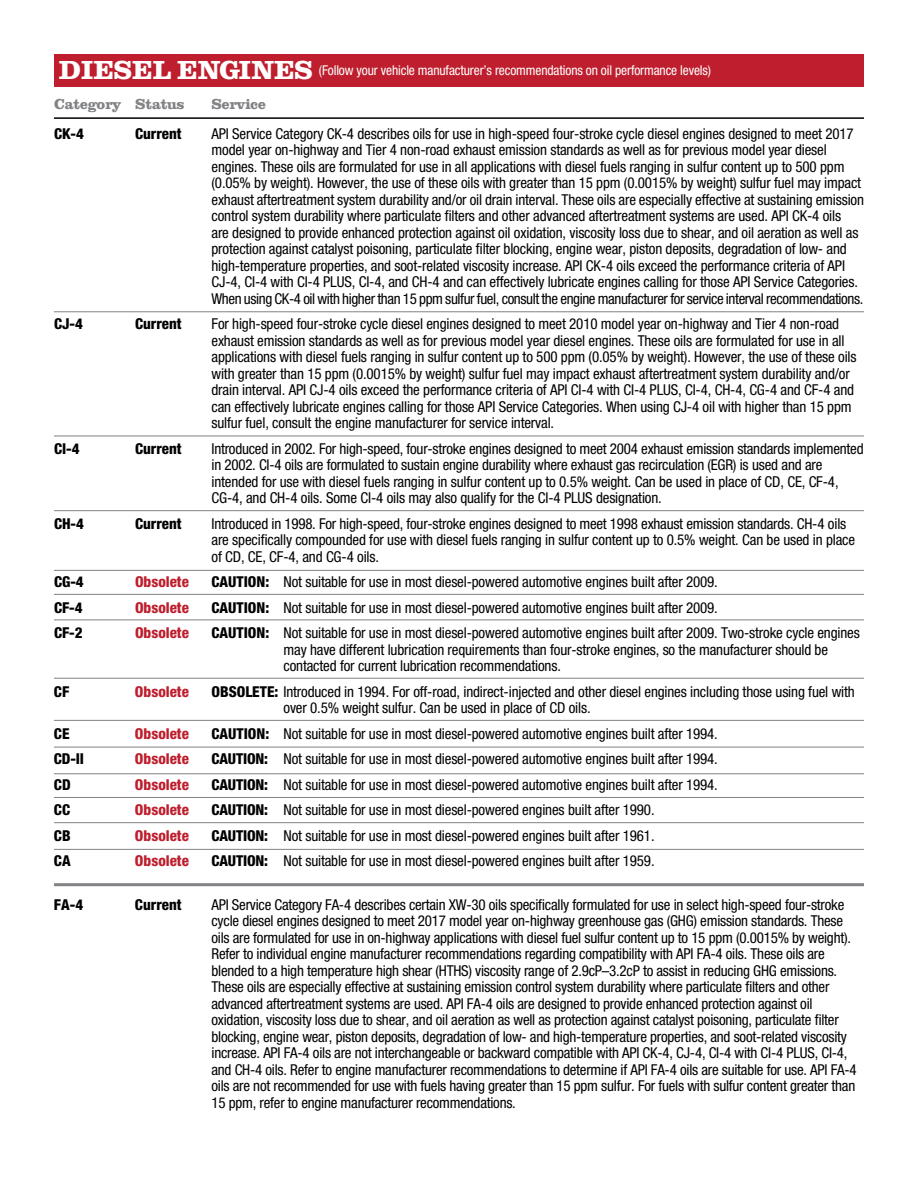
<style>
.page{position:relative;width:918px;height:1188px;background:#fff}
.page>*{position:absolute;margin:0;border:0;box-sizing:border-box;transform-origin:0 0}
.t1{font:condensed 15px/16.5px "Helvetica Neue LT Std";letter-spacing:-.01em;color:#000}
.t2{font:800 condensed 15px "Helvetica Neue LT Std";color:#000}
.t3{font:800 condensed 15px "Helvetica Neue LT Std";color:#be1e2d}
.t4{font:800 15px "Clarendon LT";letter-spacing:-.02em;color:#808285}
.t5{font:condensed 13.5px "Helvetica Neue LT Std";letter-spacing:-.01em;color:#fff}
.s1{font-family:"Clarendon LT";font-weight:800;font-stretch:normal;font-size:27px}
.s2{font-weight:800}
</style>
<div class="page">
<div style="left:54px;top:54px;width:810px;height:32px;background:#be1e2d"></div>
<hr style="left:54px;top:117px;width:810px;height:2px;background:#000">
<hr style="left:54px;top:311px;width:810px;height:1px;background:#808285">
<hr style="left:54px;top:436px;width:810px;height:1px;background:#808285">
<hr style="left:54px;top:510px;width:810px;height:1px;background:#808285">
<hr style="left:54px;top:570px;width:810px;height:1px;background:#808285">
<hr style="left:54px;top:594px;width:810px;height:1px;background:#808285">
<hr style="left:54px;top:620px;width:810px;height:1px;background:#808285">
<hr style="left:54px;top:720px;width:810px;height:1px;background:#808285">
<hr style="left:54px;top:747px;width:810px;height:1px;background:#808285">
<hr style="left:54px;top:773px;width:810px;height:1px;background:#808285">
<hr style="left:54px;top:797px;width:810px;height:1px;background:#808285">
<hr style="left:54px;top:822px;width:810px;height:1px;background:#808285">
<hr style="left:54px;top:849px;width:810px;height:1px;background:#808285">
<hr style="left:54px;top:883px;width:810px;height:3px;background:#808285">
<hr style="left:54px;top:678px;width:810px;height:1px;background:#808285">
<p class="t5" style="left:58px;top:63px;width:654px"><span class="s1">DIESEL ENGINES</span> (Follow your vehicle manufacturer’s recommendations on oil performance levels)</p>
<p class="t4" style="left:54px;top:95px;width:132px">Category Status</p>
<p class="t4" style="left:212px;top:95px;width:56px">Service</p>
<p class="t2" style="left:54px;top:124px;width:32px">CK-4</p>
<p class="t2" style="left:135px;top:124px;width:48px">Current</p>
<p class="t1" style="left:212px;top:125px;width:654px">API Service Category CK-4 describes oils for use in high-speed four-stroke cycle diesel engines designed to meet 2017 model year on-highway and Tier 4 non-road exhaust emission standards as well as for previous model year diesel engines. These oils are formulated for use in all applications with diesel fuels ranging in sulfur content up to 500 ppm (0.05% by weight). However, the use of these oils with greater than 15 ppm (0.0015% by weight) sulfur fuel may impact exhaust aftertreatment system durability and/or oil drain interval. These oils are especially effective at sustaining emission control system durability where particulate filters and other advanced aftertreatment systems are used. API CK-4 oils<br>are designed to provide enhanced protection against oil oxidation, viscosity loss due to shear, and oil aeration as well as protection against catalyst poisoning, particulate filter blocking, engine wear, piston deposits, degradation of low- and high-temperature properties, and soot-related viscosity increase. API CK-4 oils exceed the performance criteria of API CJ-4, CI-4 with CI-4 PLUS, CI-4, and CH-4 and can effectively lubricate engines calling for those API Service Categories.<br>When using CK-4 oil with higher than 15 ppm sulfur fuel, consult the engine manufacturer for service interval recommendations.</p>
<p class="t2" style="left:54px;top:315px;width:30px">CJ-4</p>
<p class="t2" style="left:135px;top:315px;width:48px">Current</p>
<p class="t1" style="left:212px;top:316px;width:647px">For high-speed four-stroke cycle diesel engines designed to meet 2010 model year on-highway and Tier 4 non-road exhaust emission standards as well as for previous model year diesel engines. These oils are formulated for use in all applications with diesel fuels ranging in sulfur content up to 500 ppm (0.05% by weight). However, the use of these oils with greater than 15 ppm (0.0015% by weight) sulfur fuel may impact exhaust aftertreatment system durability and/or drain interval. API CJ-4 oils exceed the performance criteria of API CI-4 with CI-4 PLUS, CI-4, CH-4, CG-4 and CF-4 and can effectively lubricate engines calling for those API Service Categories. When using CJ-4 oil with higher than 15 ppm sulfur fuel, consult the engine manufacturer for service interval.</p>
<p class="t2" style="left:54px;top:439px;width:27px">CI-4</p>
<p class="t2" style="left:135px;top:439px;width:48px">Current</p>
<p class="t1" style="left:212px;top:440px;width:654px">Introduced in 2002. For high-speed, four-stroke engines designed to meet 2004 exhaust emission standards implemented in 2002. CI-4 oils are formulated to sustain engine durability where exhaust gas recirculation (EGR) is used and are intended for use with diesel fuels ranging in sulfur content up to 0.5% weight. Can be used in place of CD, CE, CF-4, CG-4, and CH-4 oils. Some CI-4 oils may also qualify for the CI-4 PLUS designation.</p>
<p class="t2" style="left:54px;top:514px;width:32px">CH-4</p>
<p class="t2" style="left:135px;top:514px;width:48px">Current</p>
<p class="t1" style="left:212px;top:515px;width:645px">Introduced in 1998. For high-speed, four-stroke engines designed to meet 1998 exhaust emission standards. CH-4 oils are specifically compounded for use with diesel fuels ranging in sulfur content up to 0.5% weight. Can be used in place of CD, CE, CF-4, and CG-4 oils.</p>
<p class="t2" style="left:54px;top:573px;width:31px">CG-4</p>
<p class="t3" style="left:135px;top:573px;width:55px">Obsolete</p>
<p class="t1" style="left:212px;top:574px;width:508px"><span class="s2">CAUTION:</span> Not suitable for use in most diesel-powered automotive engines built after 2009.</p>
<p class="t2" style="left:54px;top:598px;width:30px">CF-4</p>
<p class="t3" style="left:135px;top:598px;width:55px">Obsolete</p>
<p class="t1" style="left:212px;top:599px;width:508px"><span class="s2">CAUTION:</span> Not suitable for use in most diesel-powered automotive engines built after 2009.</p>
<p class="t2" style="left:54px;top:624px;width:30px">CF-2</p>
<p class="t3" style="left:135px;top:624px;width:55px">Obsolete</p>
<p class="t1" style="left:284px;top:625px;width:578px;text-indent:-72px"><span class="s2">CAUTION:</span> Not suitable for use in most diesel-powered automotive engines built after 2009. Two-stroke cycle engines may have different lubrication requirements than four-stroke engines, so the manufacturer should be contacted for current lubrication recommendations.</p>
<p class="t2" style="left:54px;top:682px;width:17px">CF</p>
<p class="t3" style="left:135px;top:682px;width:55px">Obsolete</p>
<p class="t1" style="left:284px;top:683px;width:573px;text-indent:-72px"><span class="s2">OBSOLETE:</span> Introduced in 1994. For off-road, indirect-injected and other diesel engines including those using fuel with over 0.5% weight sulfur. Can be used in place of CD oils.</p>
<p class="t2" style="left:54px;top:724px;width:17px">CE</p>
<p class="t3" style="left:135px;top:724px;width:55px">Obsolete</p>
<p class="t1" style="left:212px;top:725px;width:508px"><span class="s2">CAUTION:</span> Not suitable for use in most diesel-powered automotive engines built after 1994.</p>
<p class="t2" style="left:54px;top:750px;width:31px">CD-II</p>
<p class="t3" style="left:135px;top:750px;width:55px">Obsolete</p>
<p class="t1" style="left:212px;top:751px;width:508px"><span class="s2">CAUTION:</span> Not suitable for use in most diesel-powered automotive engines built after 1994.</p>
<p class="t2" style="left:54px;top:775px;width:18px">CD</p>
<p class="t3" style="left:135px;top:775px;width:55px">Obsolete</p>
<p class="t1" style="left:212px;top:776px;width:508px"><span class="s2">CAUTION:</span> Not suitable for use in most diesel-powered automotive engines built after 1994.</p>
<p class="t2" style="left:54px;top:801px;width:18px">CC</p>
<p class="t3" style="left:135px;top:801px;width:55px">Obsolete</p>
<p class="t1" style="left:212px;top:802px;width:445px"><span class="s2">CAUTION:</span> Not suitable for use in most diesel-powered engines built after 1990.</p>
<p class="t2" style="left:54px;top:826px;width:18px">CB</p>
<p class="t3" style="left:135px;top:826px;width:55px">Obsolete</p>
<p class="t1" style="left:212px;top:827px;width:445px"><span class="s2">CAUTION:</span> Not suitable for use in most diesel-powered engines built after 1961.</p>
<p class="t2" style="left:54px;top:852px;width:18px">CA</p>
<p class="t3" style="left:135px;top:852px;width:55px">Obsolete</p>
<p class="t1" style="left:212px;top:853px;width:445px"><span class="s2">CAUTION:</span> Not suitable for use in most diesel-powered engines built after 1959.</p>
<p class="t2" style="left:54px;top:895px;width:31px">FA-4</p>
<p class="t2" style="left:135px;top:895px;width:48px">Current</p>
<p class="t1" style="left:212px;top:896px;width:647px">API Service Category FA-4 describes certain XW-30 oils specifically formulated for use in select high-speed four-stroke cycle diesel engines designed to meet 2017 model year on-highway greenhouse gas (GHG) emission standards. These oils are formulated for use in on-highway applications with diesel fuel sulfur content up to 15 ppm (0.0015% by weight).<br>Refer to individual engine manufacturer recommendations regarding compatibility with API FA-4 oils. These oils are blended to a high temperature high shear (HTHS) viscosity range of 2.9cP–3.2cP to assist in reducing GHG emissions.<br>These oils are especially effective at sustaining emission control system durability where particulate filters and other advanced aftertreatment systems are used. API FA-4 oils are designed to provide enhanced protection against oil oxidation, viscosity loss due to shear, and oil aeration as well as protection against catalyst poisoning, particulate filter blocking, engine wear, piston deposits, degradation of low- and high-temperature properties, and soot-related viscosity increase. API FA-4 oils are not interchangeable or backward compatible with API CK-4, CJ-4, CI-4 with CI-4 PLUS, CI-4, and CH-4 oils. Refer to engine manufacturer recommendations to determine if API FA-4 oils are suitable for use. API FA-4 oils are not recommended for use with fuels having greater than 15 ppm sulfur. For fuels with sulfur content greater than 15 ppm, refer to engine manufacturer recommendations.</p>
</div>
